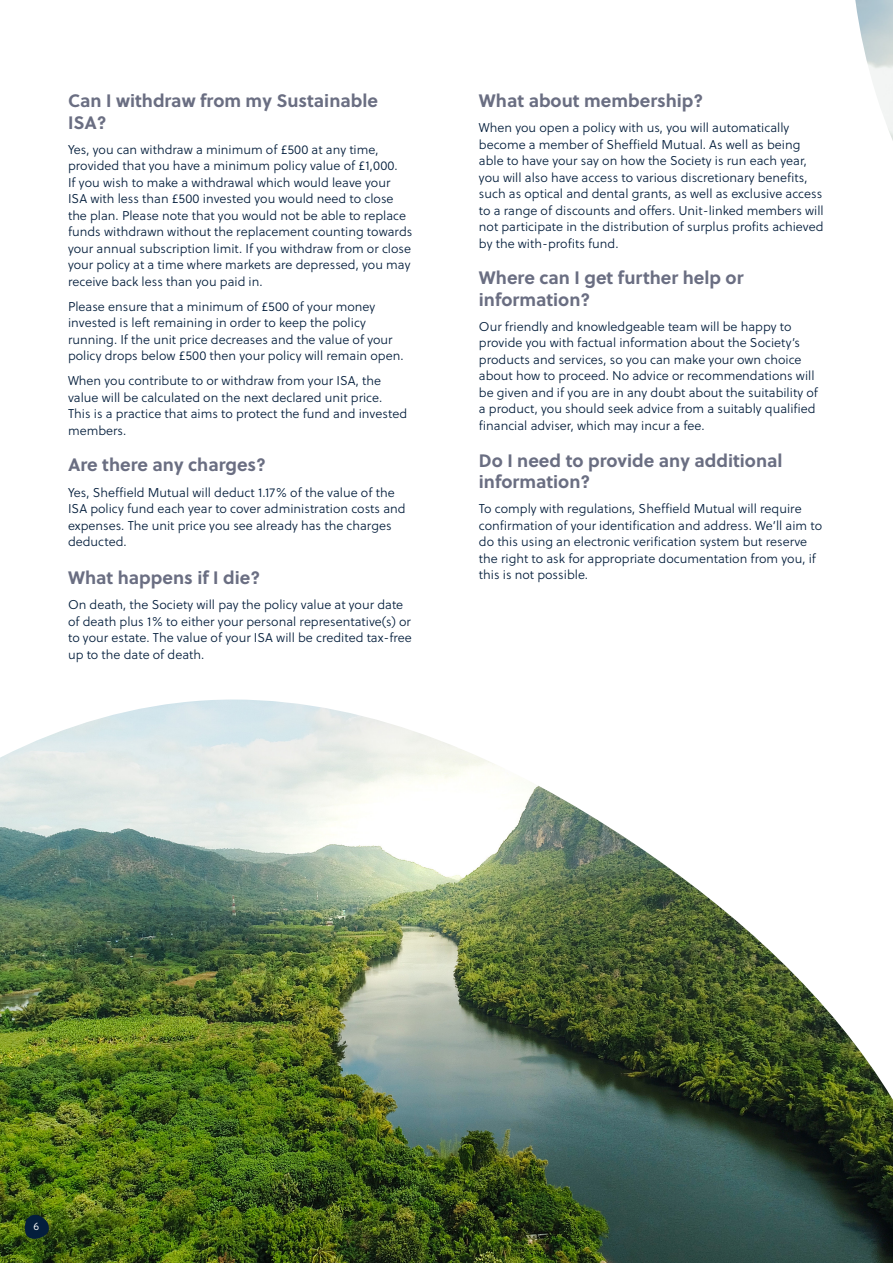
<style>
.page{position:relative;width:893px;height:1263px;background:#fff}
.page>*{position:absolute;margin:0;border:0;box-sizing:border-box;transform-origin:0 0}
.Body_copy{font:700 18px/21.8px "Soleil";color:#6a6e82}
.Body_copy-2{font:12.75px/16.5px "Soleil Lt";color:#041e3c}
.t1{font:10.8px "Soleil Lt";color:#fff}
</style>
<div class="page">
<img style="left:855px;top:0;width:38px;height:141px">
<img style="left:0;top:699px;width:893px;height:564px">
<svg style="left:25px;top:1214px;width:24px;height:25px"></svg>
<h3 class="Body_copy" style="left:68px;top:89px;width:311px">Can I withdraw from my Sustainable<br>ISA?</h3>
<p class="Body_copy-2" style="left:68px;top:141px;width:346px">Yes, you can withdraw a minimum of £500 at any time, provided that you have a minimum policy value of £1,000.<br>If you wish to make a withdrawal which would leave your ISA with less than £500 invested you would need to close the plan. Please note that you would not be able to replace funds withdrawn without the replacement counting towards your annual subscription limit. If you withdraw from or close your policy at a time where markets are depressed, you may receive back less than you paid in.</p>
<p class="Body_copy-2" style="left:68px;top:298px;width:337px">Please ensure that a minimum of £500 of your money invested is left remaining in order to keep the policy running. If the unit price decreases and the value of your policy drops below £500 then your policy will remain open.</p>
<p class="Body_copy-2" style="left:68px;top:372px;width:341px">When you contribute to or withdraw from your ISA, the value will be calculated on the next declared unit price.<br>This is a practice that aims to protect the fund and invested members.</p>
<h3 class="Body_copy" style="left:68px;top:453px;width:200px">Are there any charges?</h3>
<p class="Body_copy-2" style="left:68px;top:484px;width:339px">Yes, Sheffield Mutual will deduct 1.17% of the value of the ISA policy fund each year to cover administration costs and expenses. The unit price you see already has the charges deducted.</p>
<p class="Body_copy" style="left:68px;top:566px;width:194px">What happens if I die?</p>
<p class="Body_copy-2" style="left:68px;top:596px;width:345px">On death, the Society will pay the policy value at your date of death plus 1% to either your personal representative(s) or to your estate. The value of your ISA will be credited tax-free up to the date of death.</p>
<h3 class="Body_copy" style="left:479px;top:89px;width:226px">What about membership?</h3>
<p class="Body_copy-2" style="left:479px;top:119px;width:346px">When you open a policy with us, you will automatically become a member of Sheffield Mutual. As well as being able to have your say on how the Society is run each year, you will also have access to various discretionary benefits, such as optical and dental grants, as well as exclusive access to a range of discounts and offers. Unit-linked members will not participate in the distribution of surplus profits achieved by the with-profits fund.</p>
<h3 class="Body_copy" style="left:479px;top:266px;width:266px">Where can I get further help or information?</h3>
<p class="Body_copy-2" style="left:479px;top:318px;width:341px">Our friendly and knowledgeable team will be happy to provide you with factual information about the Society’s products and services, so you can make your own choice about how to proceed. No advice or recommendations will be given and if you are in any doubt about the suitability of a product, you should seek advice from a suitably qualified financial adviser, which may incur a fee.</p>
<h3 class="Body_copy" style="left:479px;top:448px;width:305px">Do I need to provide any additional information?</h3>
<p class="Body_copy-2" style="left:479px;top:500px;width:345px">To comply with regulations, Sheffield Mutual will require confirmation of your identification and address. We’ll aim to do this using an electronic verification system but reserve the right to ask for appropriate documentation from you, if this is not possible.</p>
<p class="t1" style="left:33px;top:1219px;width:7px">6</p>
</div>
